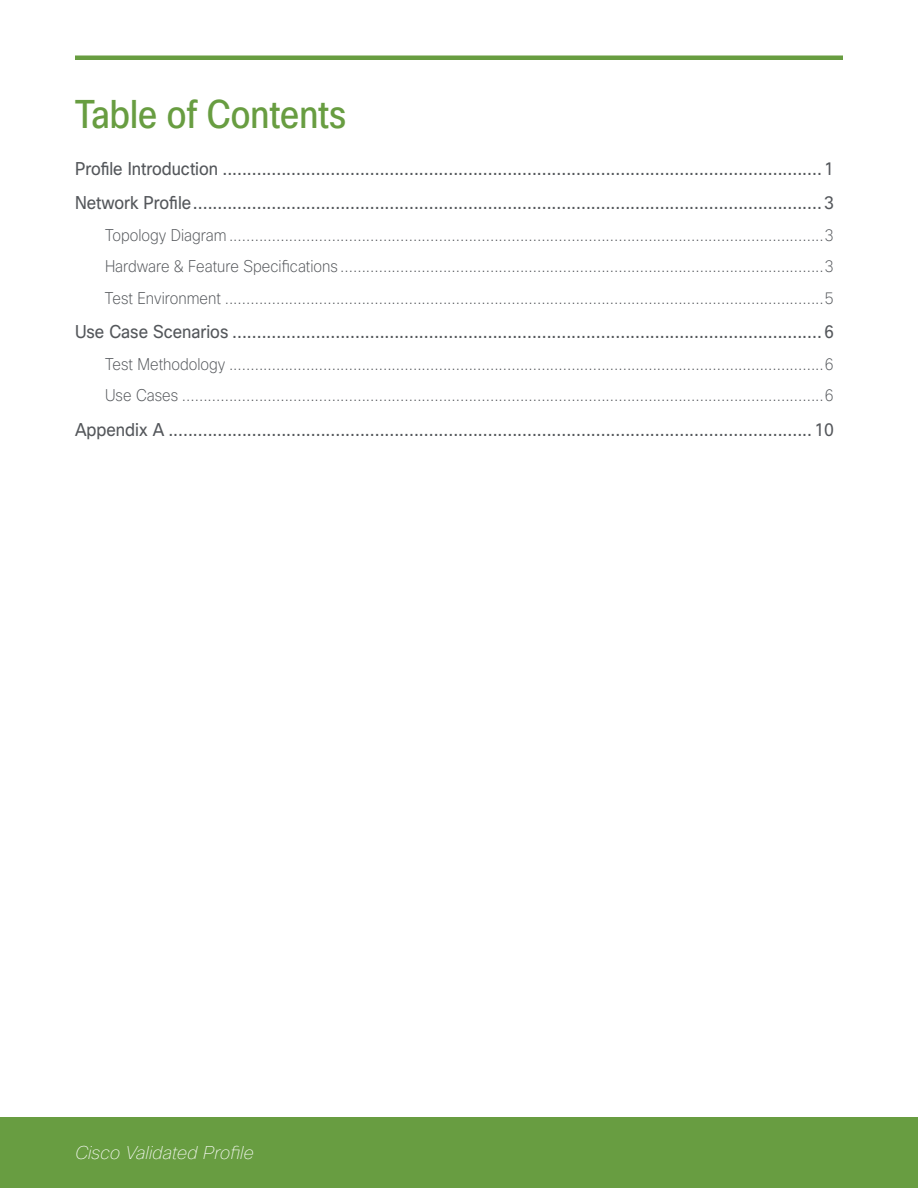
<style>
.page{position:relative;width:918px;height:1188px;background:#fff}
.page>*{position:absolute;margin:0;border:0;box-sizing:border-box;transform-origin:0 0}
.t1{font:condensed 39px "Cisco Sans";color:#689d41}
.t2{font:18px/34.5px "Cisco Sans";color:#54575b;scale:.91 1}
.t3{font:italic 100 18px "Cisco Sans";color:#fff}
.t4{font:200 16.5px/31.5px "Cisco Sans";color:#54575b;text-align:justify;scale:.91 1}
</style>
<div class="page">
<div style="left:0;top:1118px;width:918px;height:70px;background:#689d41"></div>
<hr style="left:75px;top:56px;width:768px;height:4px;background:#689d41">
<h1 class="t1" style="left:75px;top:90px;width:273px">Table of Contents</h1>
<p class="t2" style="left:75px;top:151px;width:836px">Profile Introduction ..........................................................................................................................1<br>Network Profile................................................................................................................................3</p>
<p class="t4" style="left:105px;top:219px;width:803px">Topology Diagram ...........................................................................................................................................3<br>Hardware &amp; Feature Specifications .................................................................................................................3<br>Test Environment ............................................................................................................................................5</p>
<p class="t2" style="left:75px;top:315px;width:836px">Use Case Scenarios ........................................................................................................................6</p>
<p class="t4" style="left:105px;top:348px;width:803px">Test Methodology ...........................................................................................................................................6<br>Use Cases ......................................................................................................................................................6</p>
<p class="t2" style="left:75px;top:412px;width:836px">Appendix A ...................................................................................................................................10</p>
<p class="t3" style="left:75px;top:1141px;width:180px">Cisco Validated Profile</p>
</div>
